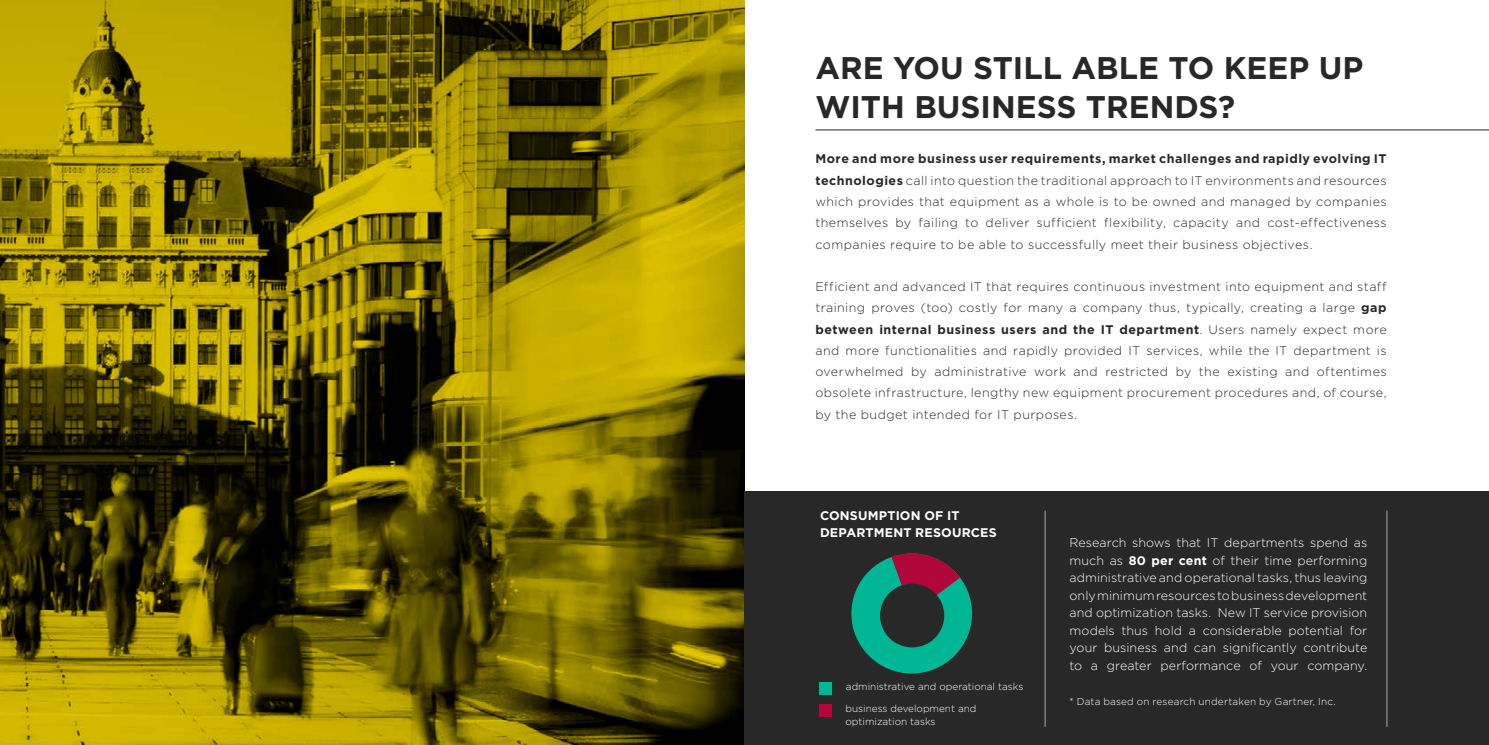
<style>
.page{position:relative;width:1489px;height:745px;background:#fff}
.page>*{position:absolute;margin:0;border:0;box-sizing:border-box;transform-origin:0 0}
.t1{font:700 31.25px/38.8px "Gotham";color:#282829}
.t2{font:300 12.5px/21.2px "Gotham";letter-spacing:.035em;color:#282829;text-align:justify}
.t3{font:300 12.5px/17.5px "Gotham";letter-spacing:.005em;color:#fff;text-align:justify}
.t4{font:700 12.5px/17.5px "Gotham";letter-spacing:.015em;color:#fff}
.t5{font:300 10px/12.5px "Gotham";color:#fff}
.t6{font:300 10px "Gotham";letter-spacing:.02em;color:#fff}
.s1{font-weight:700}
</style>
<div class="page">
<img style="left:0;top:0;width:744px;height:744px">
<div style="left:744px;top:491px;width:744px;height:253px;background:#282829"></div>
<hr style="left:815px;top:129px;width:673px;height:1px;background:#282829">
<hr style="left:1044px;top:510px;width:1px;height:216px;background:#a9a9a9">
<hr style="left:1386px;top:510px;width:1px;height:216px;background:#a9a9a9">
<div style="left:851px;top:553px;width:121px;height:120px;background:#00b695;border-radius:50%"></div>
<svg style="left:891px;top:553px;width:68px;height:60px"></svg>
<div style="left:880px;top:583px;width:64px;height:64px;background:#292829;border-radius:50%"></div>
<div style="left:819px;top:681px;width:12px;height:13px;background:#00b695"></div>
<div style="left:819px;top:704px;width:12px;height:12px;background:#b1063a"></div>
<h1 class="t1" style="left:815px;top:48px;width:549px">ARE YOU STILL ABLE TO KEEP UP<br>WITH BUSINESS TRENDS?</h1>
<p class="t2" style="left:815px;top:148px;width:572px"><span class="s1">More and more business user requirements, market challenges and rapidly evolving IT technologies</span> call into question the traditional approach to IT environments and resources which provides that equipment as a whole is to be owned and managed by companies themselves by failing to deliver sufficient flexibility, capacity and cost-effectiveness companies require to be able to successfully meet their business objectives.</p>
<p class="t2" style="left:815px;top:275px;width:573px">Efficient and advanced IT that requires continuous investment into equipment and staff training proves (too) costly for many a company thus, typically, creating a large <span class="s1">gap between internal business users and the IT department</span>. Users namely expect more and more functionalities and rapidly provided IT services, while the IT department is overwhelmed by administrative work and restricted by the existing and oftentimes obsolete infrastructure, lengthy new equipment procurement procedures and, of course, by the budget intended for IT purposes.</p>
<p class="t4" style="left:820px;top:506px;width:178px">CONSUMPTION OF IT<br>DEPARTMENT RESOURCES</p>
<p class="t5" style="left:845px;top:679px;width:179px">administrative and operational tasks</p>
<p class="t5" style="left:845px;top:702px;width:132px">business development and optimization tasks</p>
<p class="t3" style="left:1069px;top:533px;width:299px">Research shows that IT departments spend as much as <span class="s1">80 per cent</span> of their time performing administrative and operational tasks, thus leaving only minimum resources to business development and optimization tasks. New IT service provision models thus hold a considerable potential for your business and can significantly contribute to a greater performance of your company.</p>
<p class="t6" style="left:1069px;top:694px;width:268px">* Data based on research undertaken by Gartner, Inc.</p>
</div>
